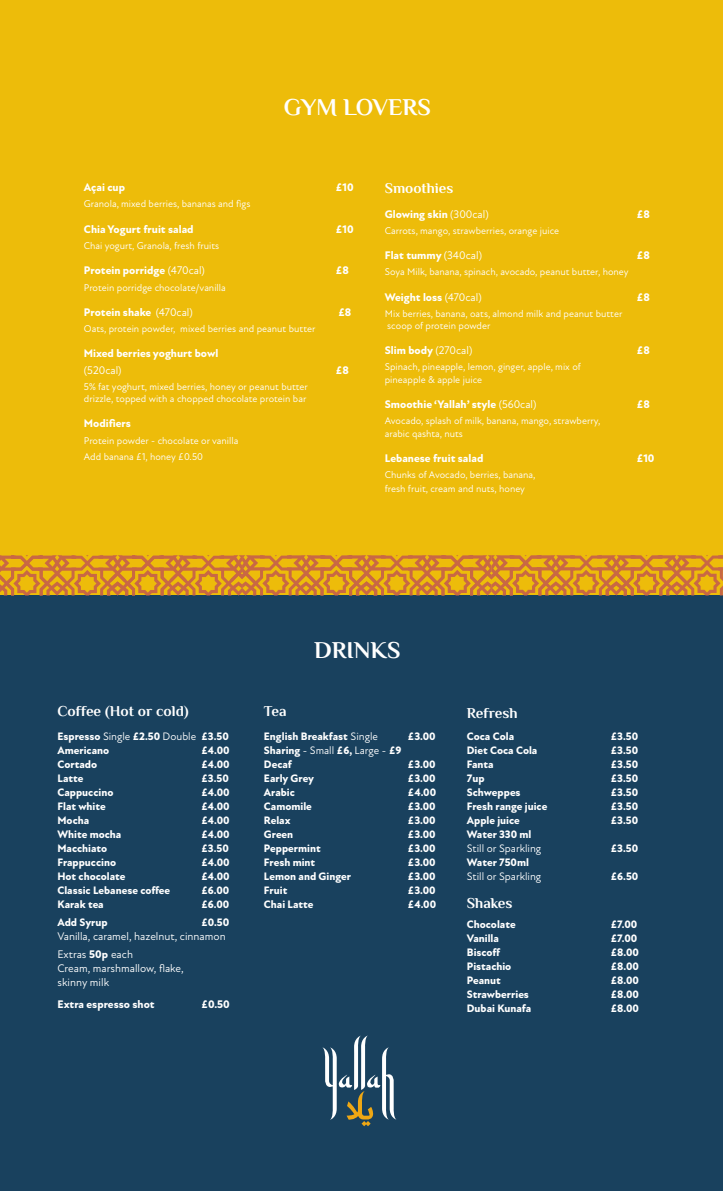
<style>
.page{position:relative;width:723px;height:1191px;background:#edbc0a}
.page>*{position:absolute;margin:0;border:0;box-sizing:border-box;transform-origin:0 0}
.t1{font:24px "El Messiri";color:#fff}
.t2{font:15px "El Messiri";color:#fff}
.t3{font:14.8px "El Messiri";color:#fff}
.t4{font:800 11.2px "New Atten";color:#fff}
.t5{font:11.2px "New Atten";color:#fff}
.t6{font:800 11px "New Atten";color:#fff}
.t7{font:11px "New Atten";color:#fff}
.t8{font:10px "New Atten";color:#fff}
.s1{font-weight:400}
.s2{font-size:11.2px}
.s3{font-weight:800}
</style>
<div class="page">
<div style="left:0;top:595px;width:722px;height:596px;background:#19415e"></div>
<svg style="left:322px;top:1035px;width:74px;height:91px"></svg>
<svg style="left:0;top:555px;width:723px;height:40px"></svg>
<p class="t1" style="left:284px;top:91px;width:148px">GYM LOVERS</p>
<p class="t4" style="left:84px;top:181px;width:43px">Açai cup</p>
<p class="t4" style="left:336px;top:181px;width:19px">£10</p>
<p class="t8" style="left:84px;top:198px;width:168px">Granola, mixed berries, bananas and figs</p>
<p class="t4" style="left:84px;top:222px;width:111px">Chia Yogurt fruit salad</p>
<p class="t4" style="left:336px;top:222px;width:19px">£10</p>
<p class="t8" style="left:84px;top:239px;width:137px">Chai yogurt, Granola, fresh fruits</p>
<p class="t4" style="left:84px;top:263px;width:123px">Protein porridge <span class="s1">(470cal)</span></p>
<p class="t4" style="left:336px;top:263px;width:14px">£8</p>
<p class="t8" style="left:84px;top:281px;width:143px">Protein porridge chocolate/vanilla</p>
<p class="t4" style="left:84px;top:305px;width:110px">Protein shake <span class="s1">(470cal)</span></p>
<p class="t4" style="left:338px;top:305px;width:14px">£8</p>
<p class="t8" style="left:84px;top:322px;width:233px">Oats, protein powder, mixed berries and peanut butter</p>
<p class="t4" style="left:84px;top:346px;width:136px">Mixed berries yoghurt bowl</p>
<p class="t5" style="left:84px;top:363px;width:39px">(520cal)</p>
<p class="t4" style="left:336px;top:363px;width:14px">£8</p>
<p class="t8" style="left:84px;top:380px;width:226px">5% fat yoghurt, mixed berries, honey or peanut butter</p>
<p class="t8" style="left:84px;top:393px;width:224px">drizzle, topped with a chopped chocolate protein bar</p>
<p class="t4" style="left:84px;top:417px;width:49px">Modifiers</p>
<p class="t8" style="left:84px;top:434px;width:156px">Protein powder - chocolate or vanilla</p>
<p class="t8" style="left:84px;top:451px;width:121px">Add banana £1, honey £0.50</p>
<p class="t3" style="left:385px;top:178px;width:70px">Smoothies</p>
<p class="t4" style="left:385px;top:208px;width:105px">Glowing skin <span class="s1">(300cal)</span></p>
<p class="t4" style="left:637px;top:208px;width:14px">£8</p>
<p class="t8" style="left:385px;top:225px;width:176px">Carrots, mango, strawberries, orange juice</p>
<p class="t4" style="left:385px;top:249px;width:99px">Flat tummy <span class="s1">(340cal)</span></p>
<p class="t4" style="left:637px;top:249px;width:14px">£8</p>
<p class="t8" style="left:385px;top:266px;width:245px">Soya Milk, banana, spinach, avocado, peanut butter, honey</p>
<p class="t4" style="left:385px;top:290px;width:98px">Weight loss <span class="s1">(470cal)</span></p>
<p class="t4" style="left:637px;top:290px;width:14px">£8</p>
<p class="t8" style="left:385px;top:307px;width:239px">Mix berries, banana, oats, almond milk and peanut butter</p>
<p class="t8" style="left:387px;top:320px;width:105px">scoop of protein powder</p>
<p class="t4" style="left:385px;top:344px;width:89px">Slim body <span class="s1">(270cal)</span></p>
<p class="t4" style="left:637px;top:344px;width:14px">£8</p>
<p class="t8" style="left:385px;top:361px;width:198px">Spinach, pineapple, lemon, ginger, apple, mix of</p>
<p class="t8" style="left:385px;top:374px;width:99px">pineapple &amp; apple juice</p>
<p class="t4" style="left:385px;top:398px;width:153px">Smoothie ‘Yallah’ style <span class="s1">(560cal)</span></p>
<p class="t4" style="left:637px;top:398px;width:14px">£8</p>
<p class="t8" style="left:385px;top:415px;width:217px">Avocado, splash of milk, banana, mango, strawberry,</p>
<p class="t8" style="left:385px;top:427px;width:80px">arabic qashta, nuts</p>
<p class="t4" style="left:385px;top:452px;width:100px">Lebanese fruit salad</p>
<p class="t4" style="left:637px;top:452px;width:19px">£10</p>
<p class="t8" style="left:385px;top:469px;width:152px">Chunks of Avocado, berries, banana,</p>
<p class="t8" style="left:385px;top:483px;width:142px">fresh fruit, cream and nuts, honey</p>
<p class="t2" style="left:57px;top:701px;width:133px">Coffee (Hot or cold)</p>
<p class="t6" style="left:57px;top:729px;width:173px">Espresso <span class="s1">Single</span> £2.50 <span class="s1">Double</span> £3.50</p>
<p class="t6" style="left:57px;top:743px;width:53px">Americano</p>
<p class="t6" style="left:201px;top:743px;width:30px">£4.00</p>
<p class="t6" style="left:57px;top:757px;width:41px">Cortado</p>
<p class="t6" style="left:201px;top:757px;width:30px">£4.00</p>
<p class="t6" style="left:57px;top:771px;width:27px">Latte</p>
<p class="t6" style="left:201px;top:771px;width:29px">£3.50</p>
<p class="t6" style="left:57px;top:785px;width:57px">Cappuccino</p>
<p class="t6" style="left:201px;top:785px;width:30px">£4.00</p>
<p class="t6" style="left:57px;top:799px;width:50px">Flat white</p>
<p class="t6" style="left:201px;top:799px;width:30px">£4.00</p>
<p class="t6" style="left:57px;top:813px;width:33px">Mocha</p>
<p class="t6" style="left:201px;top:813px;width:30px">£4.00</p>
<p class="t6" style="left:57px;top:827px;width:65px">White mocha</p>
<p class="t6" style="left:201px;top:827px;width:30px">£4.00</p>
<p class="t6" style="left:57px;top:841px;width:51px">Macchiato</p>
<p class="t6" style="left:201px;top:841px;width:29px">£3.50</p>
<p class="t6" style="left:57px;top:855px;width:60px">Frappuccino</p>
<p class="t6" style="left:201px;top:855px;width:30px">£4.00</p>
<p class="t6" style="left:57px;top:869px;width:70px">Hot chocolate</p>
<p class="t6" style="left:201px;top:869px;width:30px">£4.00</p>
<p class="t6" style="left:57px;top:883px;width:114px">Classic Lebanese coffee</p>
<p class="t6" style="left:201px;top:883px;width:29px">£6.00</p>
<p class="t6" style="left:57px;top:897px;width:48px">Karak tea</p>
<p class="t6" style="left:201px;top:897px;width:29px">£6.00</p>
<p class="t6" style="left:57px;top:915px;width:52px">Add Syrup</p>
<p class="t6" style="left:201px;top:915px;width:29px">£0.5<span class="s2">0</span></p>
<p class="t5" style="left:57px;top:929px;width:170px">Vanilla, caramel, hazelnut, cinnamon</p>
<p class="t5" style="left:57px;top:947px;width:77px">Extras <span class="s3">50p</span> each</p>
<p class="t5" style="left:57px;top:961px;width:128px">Cream, marshmallow, flake,</p>
<p class="t5" style="left:57px;top:975px;width:53px">skinny milk</p>
<p class="t4" style="left:57px;top:997px;width:99px">Extra espresso shot</p>
<p class="t4" style="left:201px;top:997px;width:30px">£0.50</p>
<p class="t1" style="left:314px;top:634px;width:88px">DRINKS</p>
<p class="t2" style="left:264px;top:700px;width:24px">Tea</p>
<p class="t6" style="left:264px;top:729px;width:116px">English Breakfast <span class="s1">Single</span></p>
<p class="t6" style="left:408px;top:729px;width:29px">£3.00</p>
<p class="t6" style="left:264px;top:743px;width:139px">Sharing <span class="s1">- Small</span> £6, <span class="s1">Large -</span> £9</p>
<p class="t6" style="left:264px;top:757px;width:30px">Decaf</p>
<p class="t6" style="left:408px;top:757px;width:29px">£3.00</p>
<p class="t6" style="left:264px;top:771px;width:52px">Early Grey</p>
<p class="t6" style="left:408px;top:771px;width:29px">£3.00</p>
<p class="t6" style="left:264px;top:785px;width:32px">Arabic</p>
<p class="t6" style="left:408px;top:785px;width:30px">£4.00</p>
<p class="t6" style="left:264px;top:799px;width:49px">Camomile</p>
<p class="t6" style="left:408px;top:799px;width:29px">£3.00</p>
<p class="t6" style="left:264px;top:813px;width:28px">Relax</p>
<p class="t6" style="left:408px;top:813px;width:29px">£3.00</p>
<p class="t6" style="left:264px;top:827px;width:31px">Green</p>
<p class="t6" style="left:408px;top:827px;width:29px">£3.00</p>
<p class="t6" style="left:264px;top:841px;width:58px">Peppermint</p>
<p class="t6" style="left:408px;top:841px;width:29px">£3.00</p>
<p class="t6" style="left:264px;top:855px;width:53px">Fresh mint</p>
<p class="t6" style="left:408px;top:855px;width:29px">£3.00</p>
<p class="t6" style="left:264px;top:869px;width:89px">Lemon and Ginger</p>
<p class="t6" style="left:408px;top:869px;width:29px">£3.00</p>
<p class="t6" style="left:264px;top:883px;width:25px">Fruit</p>
<p class="t6" style="left:408px;top:883px;width:29px">£3.00</p>
<p class="t6" style="left:264px;top:897px;width:51px">Chai Latte</p>
<p class="t6" style="left:408px;top:897px;width:30px">£4.00</p>
<p class="t2" style="left:467px;top:703px;width:52px">Refresh</p>
<p class="t6" style="left:467px;top:729px;width:49px">Coca Cola</p>
<p class="t6" style="left:611px;top:729px;width:29px">£3.50</p>
<p class="t6" style="left:467px;top:743px;width:72px">Diet Coca Cola</p>
<p class="t6" style="left:611px;top:743px;width:29px">£3.50</p>
<p class="t6" style="left:467px;top:757px;width:28px">Fanta</p>
<p class="t6" style="left:611px;top:757px;width:29px">£3.50</p>
<p class="t6" style="left:467px;top:771px;width:19px">7up</p>
<p class="t6" style="left:611px;top:771px;width:29px">£3.50</p>
<p class="t6" style="left:467px;top:785px;width:55px">Schweppes</p>
<p class="t6" style="left:611px;top:785px;width:29px">£3.50</p>
<p class="t6" style="left:467px;top:799px;width:82px">Fresh range juice</p>
<p class="t6" style="left:611px;top:799px;width:29px">£3.50</p>
<p class="t6" style="left:467px;top:813px;width:55px">Apple juice</p>
<p class="t6" style="left:611px;top:813px;width:29px">£3.50</p>
<p class="t6" style="left:467px;top:827px;width:66px">Water 330 ml</p>
<p class="t7" style="left:467px;top:841px;width:76px">Still or Sparkling</p>
<p class="t6" style="left:611px;top:841px;width:29px">£3.50</p>
<p class="t6" style="left:467px;top:855px;width:64px">Water 750ml</p>
<p class="t7" style="left:467px;top:869px;width:76px">Still or Sparkling</p>
<p class="t6" style="left:611px;top:869px;width:29px">£6.50</p>
<p class="t2" style="left:467px;top:893px;width:47px">Shakes</p>
<p class="t6" style="left:467px;top:917px;width:50px">Chocolate</p>
<p class="t6" style="left:611px;top:917px;width:28px">£7.00</p>
<p class="t6" style="left:467px;top:931px;width:34px">Vanilla</p>
<p class="t6" style="left:611px;top:931px;width:28px">£7.00</p>
<p class="t6" style="left:467px;top:945px;width:35px">Biscoff</p>
<p class="t6" style="left:611px;top:945px;width:30px">£8.00</p>
<p class="t6" style="left:467px;top:959px;width:46px">Pistachio</p>
<p class="t6" style="left:611px;top:959px;width:30px">£8.00</p>
<p class="t6" style="left:467px;top:973px;width:36px">Peanut</p>
<p class="t6" style="left:611px;top:973px;width:30px">£8.00</p>
<p class="t6" style="left:467px;top:987px;width:64px">Strawberries</p>
<p class="t6" style="left:611px;top:987px;width:30px">£8.00</p>
<p class="t6" style="left:467px;top:1001px;width:66px">Dubai Kunafa</p>
<p class="t6" style="left:611px;top:1001px;width:30px">£8.00</p>
</div>
